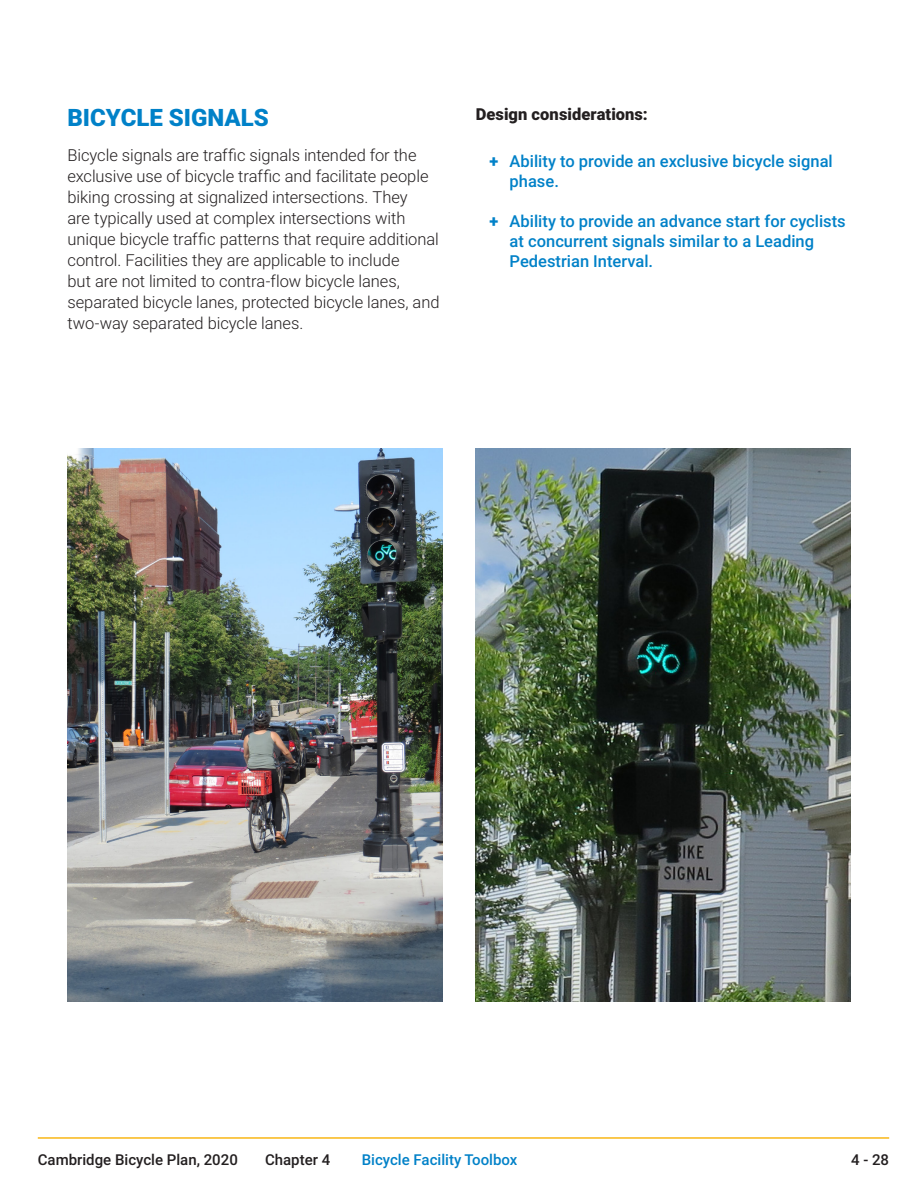
<style>
.page{position:relative;width:918px;height:1188px;background:#fff}
.page>*{position:absolute;margin:0;border:0;box-sizing:border-box;transform-origin:0 0}
.Heading_2{font:900 24px "Roboto";color:#0081c8}
.Body_Text{font:300 16.5px/21px "Roboto";letter-spacing:-.005em;color:#231f20}
.t1{font:500 16.5px/19.8px "Roboto";color:#0081c8}
.Body_Text-2{font:900 16.5px "Roboto";letter-spacing:.005em;color:#231f20}
.t2{font:500 15px "Roboto";color:#231f20}
.t3{font:500 15px "Roboto";color:#0081c8}
.s1{font-weight:900}
</style>
<div class="page">
<hr style="left:38px;top:1137px;width:851px;height:2px;background:#f9b716">
<img style="left:68px;top:448px;width:374px;height:554px">
<img style="left:476px;top:448px;width:374px;height:554px">
<h3 class="Heading_2" style="left:68px;top:101px;width:203px">BICYCLE SIGNALS</h3>
<p class="Body_Text" style="left:68px;top:144px;width:374px">Bicycle signals are traffic signals intended for the exclusive use of bicycle traffic and facilitate people biking crossing at signalized intersections. They<br>are typically used at complex intersections with unique bicycle traffic patterns that require additional control. Facilities they are applicable to include<br>but are not limited to contra-flow bicycle lanes, separated bicycle lanes, protected bicycle lanes, and two-way separated bicycle lanes.</p>
<p class="Body_Text-2" style="left:476px;top:103px;width:173px">Design considerations:</p>
<p class="t1" style="left:510px;top:151px;width:325px;text-indent:-20px"><span class="s1">+</span> Ability to provide an exclusive bicycle signal phase.</p>
<p class="t1" style="left:510px;top:211px;width:338px;text-indent:-20px"><span class="s1">+</span> Ability to provide an advance start for cyclists at concurrent signals similar to a Leading<br>Pedestrian Interval.</p>
<p class="t2" style="left:38px;top:1149px;width:202px">Cambridge Bicycle Plan, 2020</p>
<p class="t2" style="left:265px;top:1149px;width:67px">Chapter 4</p>
<p class="t3" style="left:362px;top:1149px;width:157px">Bicycle Facility Toolbox</p>
<p class="t2" style="left:851px;top:1149px;width:39px">4 - 28</p>
</div>
